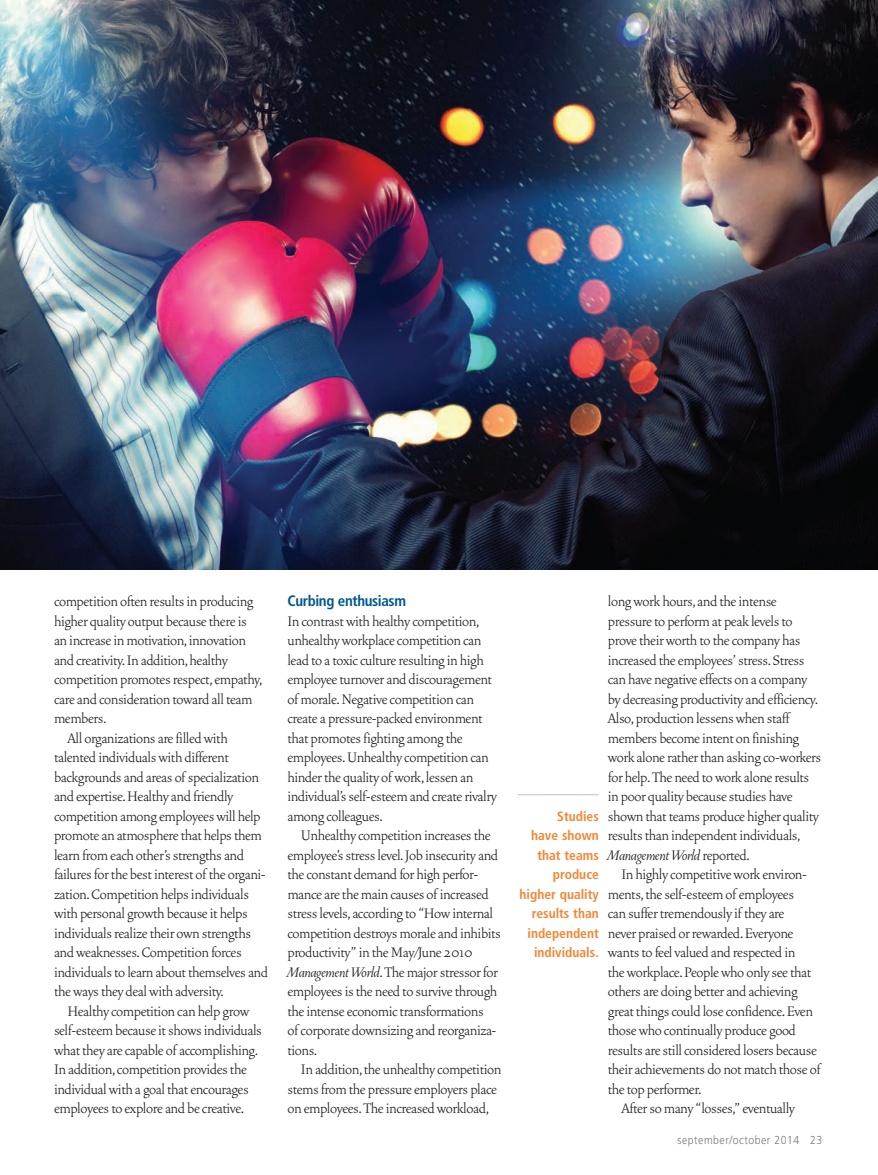
<style>
.page{position:relative;width:878px;height:1175px;background:#fff}
.page>*{position:absolute;margin:0;border:0;box-sizing:border-box;transform-origin:0 0}
._1-Body_Copy_Indente{font:300 17.25px/19.5px "Vendetta";letter-spacing:-.025em;color:#231f20}
.IM_subheads{font:700 condensed 15px "Frutiger";letter-spacing:-.025em;color:#005693}
.IM_Pullquote-New{font:700 condensed 13.5px/19.5px "Frutiger";color:#f58532;text-align:right}
.t1{font:300 11.55px "Frutiger";letter-spacing:.05em;color:#76787b;scale:.91 1}
.s1{font-style:italic}
</style>
<div class="page">
<hr style="left:518px;top:794px;width:80px;height:1px;background:#bcbdc0">
<img style="left:0;top:0;width:878px;height:569px">
<p class="_1-Body_Copy_Indente" style="left:54px;top:592px;width:210px">competition often results in producing higher quality output because there is an increase in motivation, innovation and creativity. In addition, healthy competition promotes respect, empathy, care and consideration toward all team members.</p>
<p class="_1-Body_Copy_Indente" style="left:54px;top:728px;width:215px;text-indent:14px">All organizations are filled with talented individuals with different backgrounds and areas of specialization and expertise. Healthy and friendly competition among employees will help promote an atmosphere that helps them learn from each other’s strengths and failures for the best interest of the organi&shy;zation. Competition helps individuals with personal growth because it helps individuals realize their own strengths and weaknesses. Competition forces individuals to learn about themselves and the ways they deal with adversity.</p>
<p class="_1-Body_Copy_Indente" style="left:54px;top:1001px;width:209px;text-indent:14px">Healthy competition can help grow self-esteem because it shows individuals what they are capable of accomplishing.<br>In addition, competition provides the individual with a goal that encourages employees to explore and be creative.</p>
<p class="IM_subheads" style="left:287px;top:592px;width:120px">Curbing enthusiasm</p>
<p class="_1-Body_Copy_Indente" style="left:287px;top:611px;width:211px">In contrast with healthy competition, unhealthy workplace competition can lead to a toxic culture resulting in high employee turnover and discouragement of morale. Negative competition can create a pressure-packed environment that promotes fighting among the employees. Unhealthy competition can hinder the quality of work, lessen an individual’s self-esteem and create rivalry among colleagues.</p>
<p class="_1-Body_Copy_Indente" style="left:287px;top:826px;width:215px;text-indent:14px">Unhealthy competition increases the employee’s stress level. Job insecurity and the constant demand for high perfor&shy;mance are the main causes of increased stress levels, according to “How internal competition destroys morale and inhibits productivity” in the May/June 2010<br><span class="s1">ManagementWorld</span>. The major stressor for employees is the need to survive through the intense economic transformations<br>of corporate downsizing and reorganiza&shy;tions.</p>
<p class="_1-Body_Copy_Indente" style="left:287px;top:1060px;width:215px;text-indent:14px">In addition, the unhealthy competition stems from the pressure employers place on employees. The increased workload,</p>
<p class="_1-Body_Copy_Indente" style="left:607px;top:592px;width:215px">long work hours, and the intense pressure to perform at peak levels to prove their worth to the company has increased the employees’ stress. Stress can have negative effects on a company by decreasing productivity and efficiency.<br>Also, production lessens when staff members become intent on finishing work alone rather than asking co-workers for help. The need to work alone results in poor quality because studies have shown that teams produce higher quality results than independent individuals, <span class="s1">ManagementWorld</span> reported.</p>
<p class="_1-Body_Copy_Indente" style="left:608px;top:865px;width:214px;text-indent:13px">In highly competitive work environ&shy;ments, the self-esteem of employees<br>can suffer tremendously if they are<br>never praised or rewarded. Everyone wants to feel valued and respected in<br>the workplace. People who only see that others are doing better and achieving great things could lose confidence. Even those who continually produce good results are still considered losers because their achievements do not match those of the top performer.</p>
<p class="_1-Body_Copy_Indente" style="left:621px;top:1099px;width:175px">After so many “losses,” eventually</p>
<p class="IM_Pullquote-New" style="left:519px;top:806px;width:81px">Studies<br>have shown that teams produce higher quality results than independent individuals.</p>
<p class="t1" style="left:677px;top:1133px;width:161px">september/october 2014 23</p>
</div>
